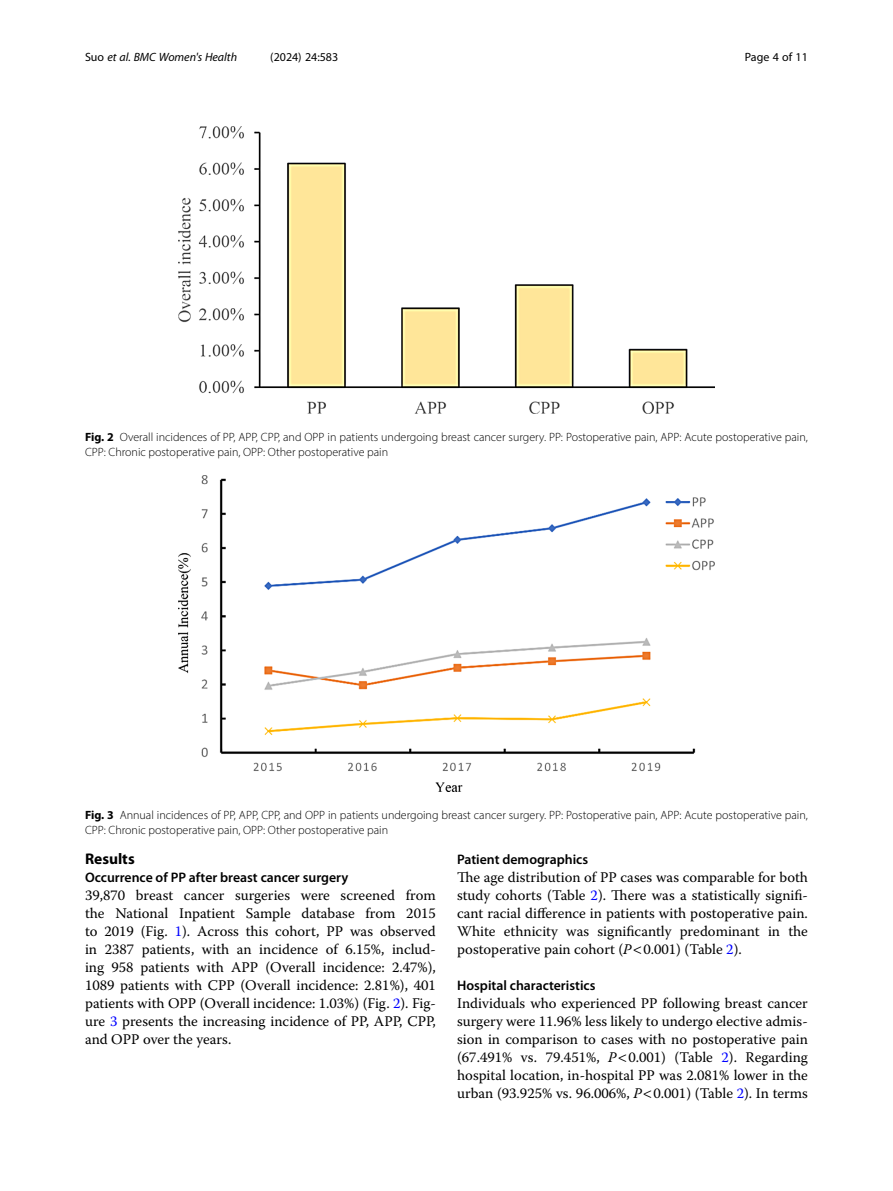
<style>
.page{position:relative;width:893px;height:1191px;background:#fff}
.page>*{position:absolute;margin:0;border:0;box-sizing:border-box;transform-origin:0 0}
.Head_1{font:700 15.45px "Myriad Pro";color:#000}
.Body_Text{font:14.7px/18px "Warnock Pro";color:#000;text-align:justify}
.Head_2{font:600 13.8px "Myriad Pro";color:#000}
.Head_2_After_1{font:600 13.8px "Myriad Pro";color:#000}
.Figure_Caption{font:300 12px/15px "Myriad Pro";color:#000}
.t1{font:italic 12px "Myriad Pro";color:#000}
.t2{font:12px "Myriad Pro";color:#000}
.s1{font-style:normal}
.s2{font-weight:700}
.s3{color:#00f}
.s4{font-style:italic}
</style>
<div class="page">
<img style="left:179px;top:475px;width:535px;height:316px">
<img style="left:179px;top:126px;width:535px;height:288px">
<p class="t1" style="left:85px;top:50px;width:154px"><span class="s1">Suo</span> et al. BMC Women's Health</p>
<p class="t2" style="left:270px;top:50px;width:70px">(2024) 24:583</p>
<p class="t2" style="left:745px;top:50px;width:65px">Page 4 of 11</p>
<p class="Figure_Caption" style="left:85px;top:429px;width:724px"><span class="s2">Fig. 2</span> Overall incidences of PP, APP, CPP, and OPP in patients undergoing breast cancer surgery. PP: Postoperative pain, APP: Acute postoperative pain,<br>CPP: Chronic postoperative pain, OPP: Other postoperative pain</p>
<p class="Figure_Caption" style="left:85px;top:807px;width:724px"><span class="s2">Fig. 3</span> Annual incidences of PP, APP, CPP, and OPP in patients undergoing breast cancer surgery. PP: Postoperative pain, APP: Acute postoperative pain,<br>CPP: Chronic postoperative pain, OPP: Other postoperative pain</p>
<p class="Head_1" style="left:85px;top:849px;width:51px">Results</p>
<p class="Head_2_After_1" style="left:85px;top:869px;width:265px">Occurrence of PP after breast cancer surgery</p>
<p class="Body_Text" style="left:85px;top:886px;width:352px">39,870 breast cancer surgeries were screened from the National Inpatient Sample database from 2015 to 2019 (Fig. <span class="s3">1</span>). Across this cohort, PP was observed in 2387 patients, with an incidence of 6.15%, includ&shy;ing 958 patients with APP (Overall incidence: 2.47%), 1089 patients with CPP (Overall incidence: 2.81%), 401 patients with OPP (Overall incidence: 1.03%) (Fig. <span class="s3">2</span>). Fig&shy;ure <span class="s3">3</span> presents the increasing incidence of PP, APP, CPP, and OPP over the years.</p>
<p class="Head_2" style="left:457px;top:851px;width:133px">Patient demographics</p>
<p class="Body_Text" style="left:457px;top:868px;width:352px">The age distribution of PP cases was comparable for both study cohorts (Table <span class="s3">2</span>). There was a statistically signifi&shy;cant racial difference in patients with postoperative pain.<br>White ethnicity was significantly predominant in the postoperative pain cohort (<span class="s4">P</span> 0.001) (Table <span class="s3">2</span>).</p>
<p class="Head_2" style="left:457px;top:977px;width:140px">Hospital characteristics</p>
<p class="Body_Text" style="left:457px;top:994px;width:352px">Individuals who experienced PP following breast cancer surgery were 11.96% less likely to undergo elective admis&shy;sion in comparison to cases with no postoperative pain (67.491% vs. 79.451%, <span class="s4">P</span> 0.001) (Table <span class="s3">2</span>). Regarding hospital location, in-hospital PP was 2.081% lower in the urban (93.925% vs. 96.006%, <span class="s4">P</span> 0.001) (Table <span class="s3">2</span>). In terms</p>
</div>
